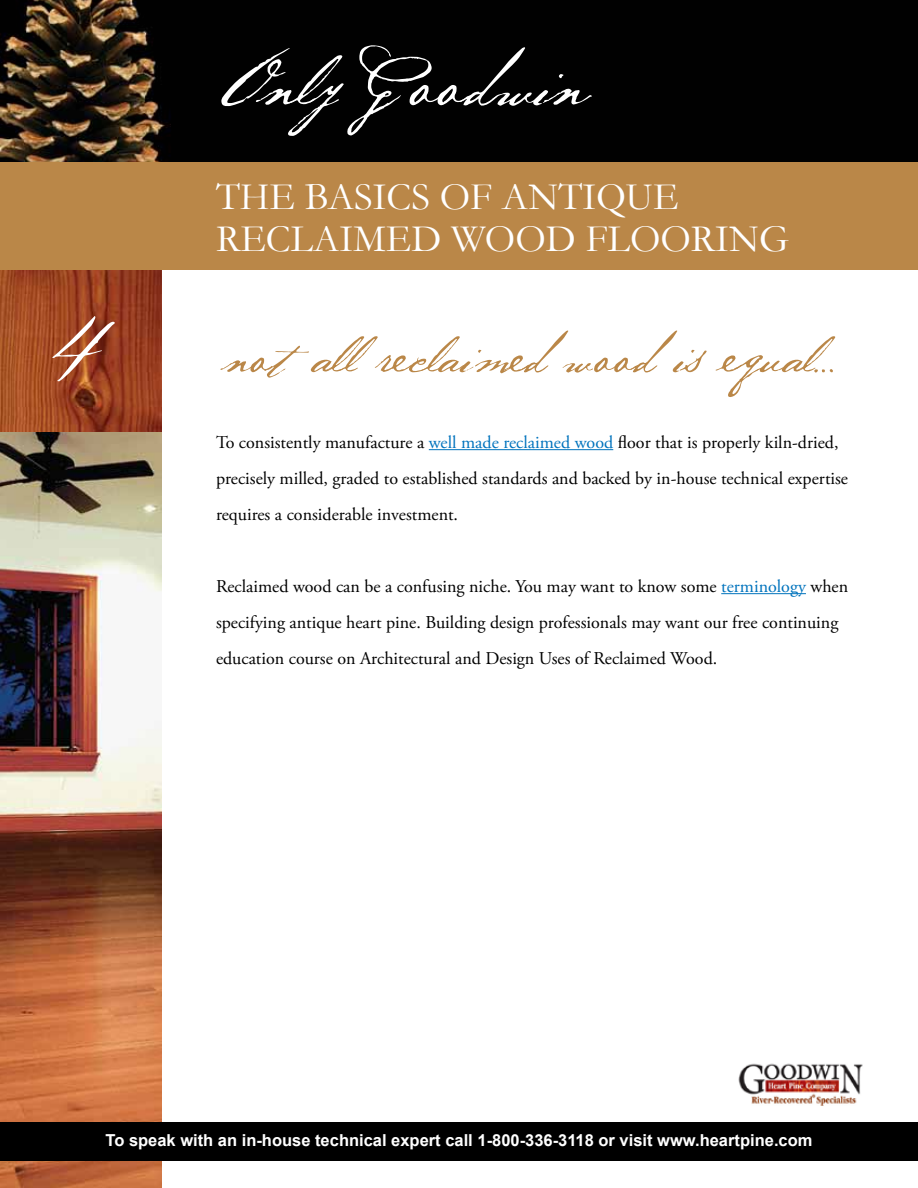
<style>
.page{position:relative;width:918px;height:1188px;background:#fff}
.page>*{position:absolute;margin:0;border:0;box-sizing:border-box;transform-origin:0 0}
.t1{font:75.15px "Baker Script";letter-spacing:-.005em;color:#fff}
.t2{font:54px "Baker Script";color:#ba8748}
.t3{font:39px/42px "Garamond";color:#fff}
.t4{font:18px/36px "Adobe Garamond Pro";color:#000}
.t5{font:700 16.5px "Arial";color:#fff}
.s1{font-size:108px;color:#fff}
.s2{color:#0073bd}
</style>
<div class="page">
<img style="left:0;top:431px;width:162px;height:757px">
<img style="left:0;top:270px;width:162px;height:161px">
<div style="left:0;top:162px;width:918px;height:108px;background:#ba8748"></div>
<hr style="left:429px;top:449px;width:184px;height:1px;background:#0073bd">
<hr style="left:721px;top:593px;width:85px;height:1px;background:#0073bd">
<div style="left:0;top:1122px;width:918px;height:39px;background:#000"></div>
<img style="left:738px;top:1063px;width:125px;height:43px">
<img style="left:0;top:0;width:918px;height:162px">
<h1 class="t1" style="left:221px;top:35px;width:363px">OnlyGoodwin</h1>
<h3 class="t3" style="left:216px;top:176px;width:575px">THE BASICS OF ANTIQUE<br>RECLAIMED WOOD FLOORING</h3>
<h2 class="t2" style="left:51px;top:322px;width:782px"><span class="s1">4</span> not all reclaimed wood is equal…</h2>
<p class="t4" style="left:216px;top:425px;width:634px">To consistently manufacture a <span class="s2">well made reclaimed wood</span> floor that is properly kiln-dried, precisely milled, graded to established standards and backed by in-house technical expertise requires a considerable investment.</p>
<p class="t4" style="left:216px;top:569px;width:634px">Reclaimed wood can be a confusing niche. You may want to know some <span class="s2">terminology</span> when specifying antique heart pine. Building design professionals may want our free continuing education course on Architectural and Design Uses of Reclaimed Wood.</p>
<p class="t5" style="left:106px;top:1130px;width:709px">To speak with an in-house technical expert call 1-800-336-3118 or visit www.heartpine.com</p>
</div>
